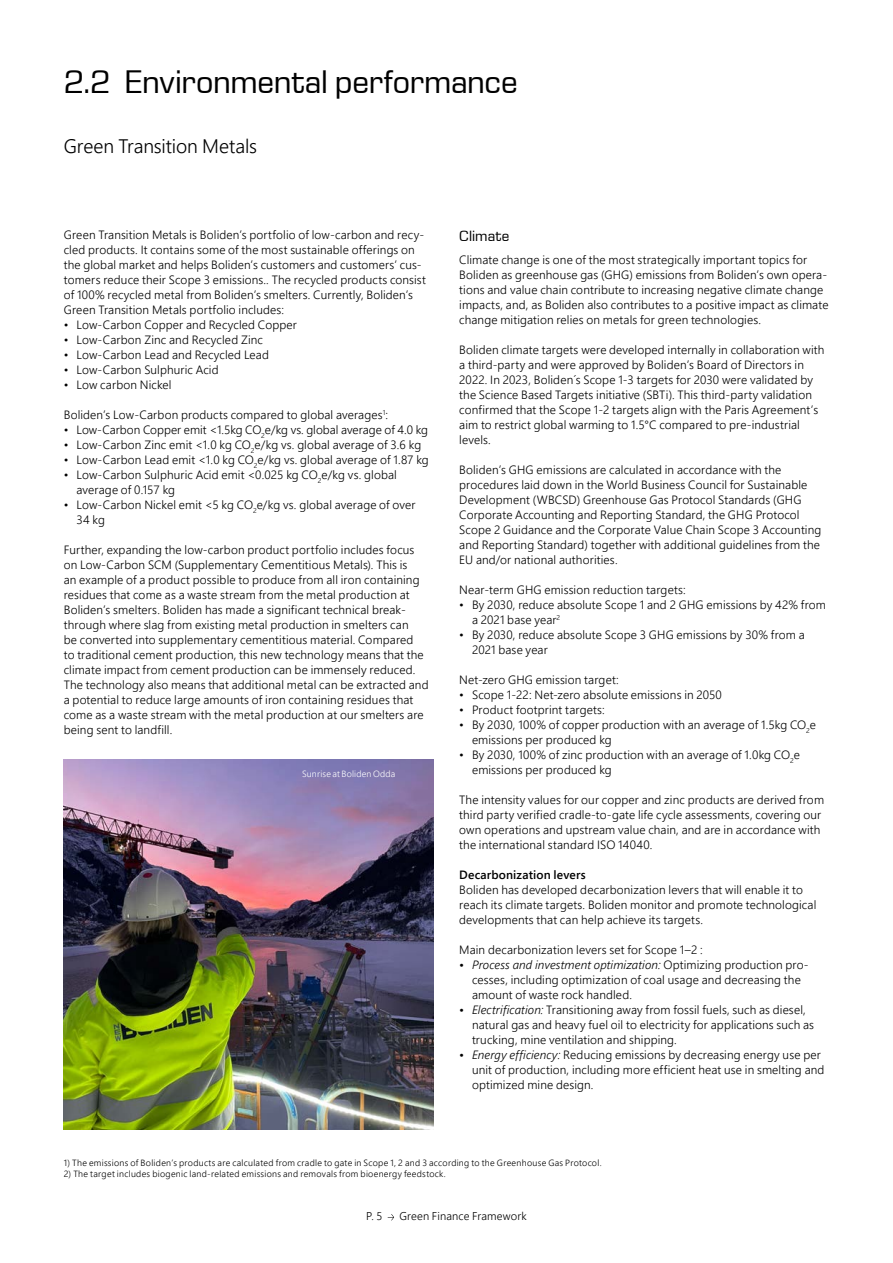
<style>
.page{position:relative;width:893px;height:1263px;background:#fff}
.page>*{position:absolute;margin:0;border:0;box-sizing:border-box;transform-origin:0 0}
.H3_Rubrik_B24{font:33px "Eurostile Next LT Pro";letter-spacing:-.01em;color:#000}
.Ingress_Citat_B24{font:300 19.5px "Segoe Pro";letter-spacing:-.005em;color:#000}
.H7_Diagramrubrik_B24{font:15px "Eurostile Next LT Pro";letter-spacing:.005em;color:#000}
.B1_Brödtext_B24{font:300 12px/15px "Segoe Pro";letter-spacing:.01em;color:#000}
.Mellis_1{font:600 12px "Segoe Pro";letter-spacing:.015em;color:#000}
.t1{font:300 11.25px "Segoe Pro";letter-spacing:.015em;color:#000}
.Diagram_Fotnot__24{font:300 9px "Segoe Pro";letter-spacing:.03em;color:#000}
.H7_Faktaruta_Rubrik___Bildtext_B24_NEG{font:300 9px "Segoe Pro";letter-spacing:.02em;color:#fff}
.s1{font-style:italic}
</style>
<div class="page">
<svg style="left:388px;top:1214px;width:6px;height:6px"></svg>
<img style="left:64px;top:760px;width:370px;height:370px">
<p class="H3_Rubrik_B24" style="left:64px;top:64px;width:455px">2.2 Environmental performance</p>
<p class="Ingress_Citat_B24" style="left:64px;top:133px;width:195px">Green Transition Metals</p>
<p class="B1_Brödtext_B24" style="left:64px;top:227px;width:364px">Green Transition Metals is Boliden’s portfolio of low-carbon and recy&shy;cled products. It contains some of the most sustainable offerings on the global market and helps Boliden’s customers and customers’ cus&shy;tomers reduce their Scope 3 emissions.. The recycled products consist of 100% recycled metal from Boliden’s smelters. Currently, Boliden’s Green Transition Metals portfolio includes:</p>
<p class="B1_Brödtext_B24" style="left:64px;top:317px;width:235px">• Low-Carbon Copper and Recycled Copper</p>
<p class="B1_Brödtext_B24" style="left:64px;top:332px;width:201px">• Low-Carbon Zinc and Recycled Zinc</p>
<p class="B1_Brödtext_B24" style="left:64px;top:347px;width:207px">• Low-Carbon Lead and Recycled Lead</p>
<p class="B1_Brödtext_B24" style="left:64px;top:362px;width:156px">• Low-Carbon Sulphuric Acid</p>
<p class="B1_Brödtext_B24" style="left:64px;top:377px;width:109px">• Low carbon Nickel</p>
<p class="B1_Brödtext_B24" style="left:64px;top:407px;width:326px">Boliden’s Low-Carbon products compared to global averages<sup>1</sup>:</p>
<p class="B1_Brödtext_B24" style="left:64px;top:422px;width:366px">• Low-Carbon Copper emit &lt;1.5kg CO<sub>2</sub>e/kg vs. global average of 4.0 kg</p>
<p class="B1_Brödtext_B24" style="left:64px;top:437px;width:359px">• Low-Carbon Zinc emit &lt;1.0 kg CO<sub>2</sub>e/kg vs. global average of 3.6 kg</p>
<p class="B1_Brödtext_B24" style="left:64px;top:452px;width:367px">• Low-Carbon Lead emit &lt;1.0 kg CO<sub>2</sub>e/kg vs. global average of 1.87 kg</p>
<p class="B1_Brödtext_B24" style="left:77px;top:467px;width:322px;text-indent:-13px">• Low-Carbon Sulphuric Acid emit &lt;0.025 kg CO<sub>2</sub>e/kg vs. global average of 0.157 kg</p>
<p class="B1_Brödtext_B24" style="left:77px;top:497px;width:341px;text-indent:-13px">• Low-Carbon Nickel emit &lt;5 kg CO<sub>2</sub>e/kg vs. global average of over<br>34 kg</p>
<p class="B1_Brödtext_B24" style="left:64px;top:542px;width:366px">Further, expanding the low-carbon product portfolio includes focus on Low-Carbon SCM (Supplementary Cementitious Metals). This is<br>an example of a product possible to produce from all iron containing residues that come as a waste stream from the metal production at Boliden’s smelters. Boliden has made a significant technical break&shy;through where slag from existing metal production in smelters can<br>be converted into supplementary cementitious material. Compared<br>to traditional cement production, this new technology means that the climate impact from cement production can be immensely reduced.<br>The technology also means that additional metal can be extracted and a potential to reduce large amounts of iron containing residues that come as a waste stream with the metal production at our smelters are being sent to landfill.</p>
<h6 class="H7_Faktaruta_Rubrik___Bildtext_B24_NEG" style="left:302px;top:768px;width:95px">Sunrise at Boliden Odda</h6>
<p class="H7_Diagramrubrik_B24" style="left:459px;top:227px;width:52px">Climate</p>
<p class="B1_Brödtext_B24" style="left:459px;top:252px;width:371px">Climate change is one of the most strategically important topics for Boliden as greenhouse gas (GHG) emissions from Boliden’s own opera&shy;tions and value chain contribute to increasing negative climate change impacts, and, as Boliden also contributes to a positive impact as climate change mitigation relies on metals for green technologies.</p>
<p class="B1_Brödtext_B24" style="left:459px;top:342px;width:367px">Boliden climate targets were developed internally in collaboration with a third-party and were approved by Boliden’s Board of Directors in 2022. In 2023, Boliden´s Scope 1-3 targets for 2030 were validated by the Science Based Targets initiative (SBTi). This third-party validation confirmed that the Scope 1-2 targets align with the Paris Agreement’s aim to restrict global warming to 1.5°C compared to pre-industrial levels.</p>
<p class="B1_Brödtext_B24" style="left:459px;top:462px;width:364px">Boliden’s GHG emissions are calculated in accordance with the procedures laid down in the World Business Council for Sustainable Development (WBCSD) Greenhouse Gas Protocol Standards (GHG Corporate Accounting and Reporting Standard, the GHG Protocol Scope 2 Guidance and the Corporate Value Chain Scope 3 Accounting and Reporting Standard) together with additional guidelines from the EU and/or national authorities.</p>
<p class="B1_Brödtext_B24" style="left:459px;top:582px;width:228px">Near-term GHG emission reduction targets:</p>
<p class="B1_Brödtext_B24" style="left:472px;top:597px;width:356px;text-indent:-13px">• By 2030, reduce absolute Scope 1 and 2 GHG emissions by 42% from a 2021 base year<sup>2</sup></p>
<p class="B1_Brödtext_B24" style="left:472px;top:627px;width:334px;text-indent:-13px">• By 2030, reduce absolute Scope 3 GHG emissions by 30% from a<br>2021 base year</p>
<p class="B1_Brödtext_B24" style="left:459px;top:672px;width:161px">Net-zero GHG emission target:</p>
<p class="B1_Brödtext_B24" style="left:459px;top:687px;width:264px">• Scope 1-22: Net-zero absolute emissions in 2050</p>
<p class="B1_Brödtext_B24" style="left:459px;top:702px;width:147px">• Product footprint targets:</p>
<p class="B1_Brödtext_B24" style="left:472px;top:717px;width:346px;text-indent:-13px">• By 2030, 100% of copper production with an average of 1.5kg CO<sub>2</sub>e emissions per produced kg</p>
<p class="B1_Brödtext_B24" style="left:472px;top:747px;width:329px;text-indent:-13px">• By 2030, 100% of zinc production with an average of 1.0kg CO<sub>2</sub>e emissions per produced kg</p>
<p class="B1_Brödtext_B24" style="left:459px;top:792px;width:366px">The intensity values for our copper and zinc products are derived from third party verified cradle-to-gate life cycle assessments, covering our own operations and upstream value chain, and are in accordance with the international standard ISO 14040.</p>
<p class="Mellis_1" style="left:459px;top:867px;width:128px">Decarbonization levers</p>
<p class="B1_Brödtext_B24" style="left:459px;top:882px;width:359px">Boliden has developed decarbonization levers that will enable it to reach its climate targets. Boliden monitor and promote technological developments that can help achieve its targets.</p>
<p class="B1_Brödtext_B24" style="left:459px;top:942px;width:245px">Main decarbonization levers set for Scope 1–2 :</p>
<p class="B1_Brödtext_B24" style="left:472px;top:957px;width:338px;text-indent:-13px"><span class="s1">• Process and investment optimization:</span> Optimizing production pro&shy;cesses, including optimization of coal usage and decreasing the amount of waste rock handled.</p>
<p class="B1_Brödtext_B24" style="left:472px;top:1002px;width:344px;text-indent:-13px"><span class="s1">• Electrification:</span> Transitioning away from fossil fuels, such as diesel, natural gas and heavy fuel oil to electricity for applications such as trucking, mine ventilation and shipping.</p>
<p class="B1_Brödtext_B24" style="left:472px;top:1047px;width:354px;text-indent:-13px"><span class="s1">• Energy efficiency:</span> Reducing emissions by decreasing energy use per unit of production, including more efficient heat use in smelting and optimized mine design.</p>
<p class="Diagram_Fotnot__24" style="left:64px;top:1157px;width:539px">1) The emissions of Boliden’s products are calculated from cradle to gate in Scope 1, 2 and 3 according to the Greenhouse Gas Protocol.</p>
<p class="Diagram_Fotnot__24" style="left:64px;top:1167px;width:384px">2) The target includes biogenic land-related emissions and removals from bioenergy feedstock.</p>
<p class="t1" style="left:366px;top:1209px;width:18px">P. 5</p>
<p class="t1" style="left:399px;top:1209px;width:129px">Green Finance Framework</p>
</div>
